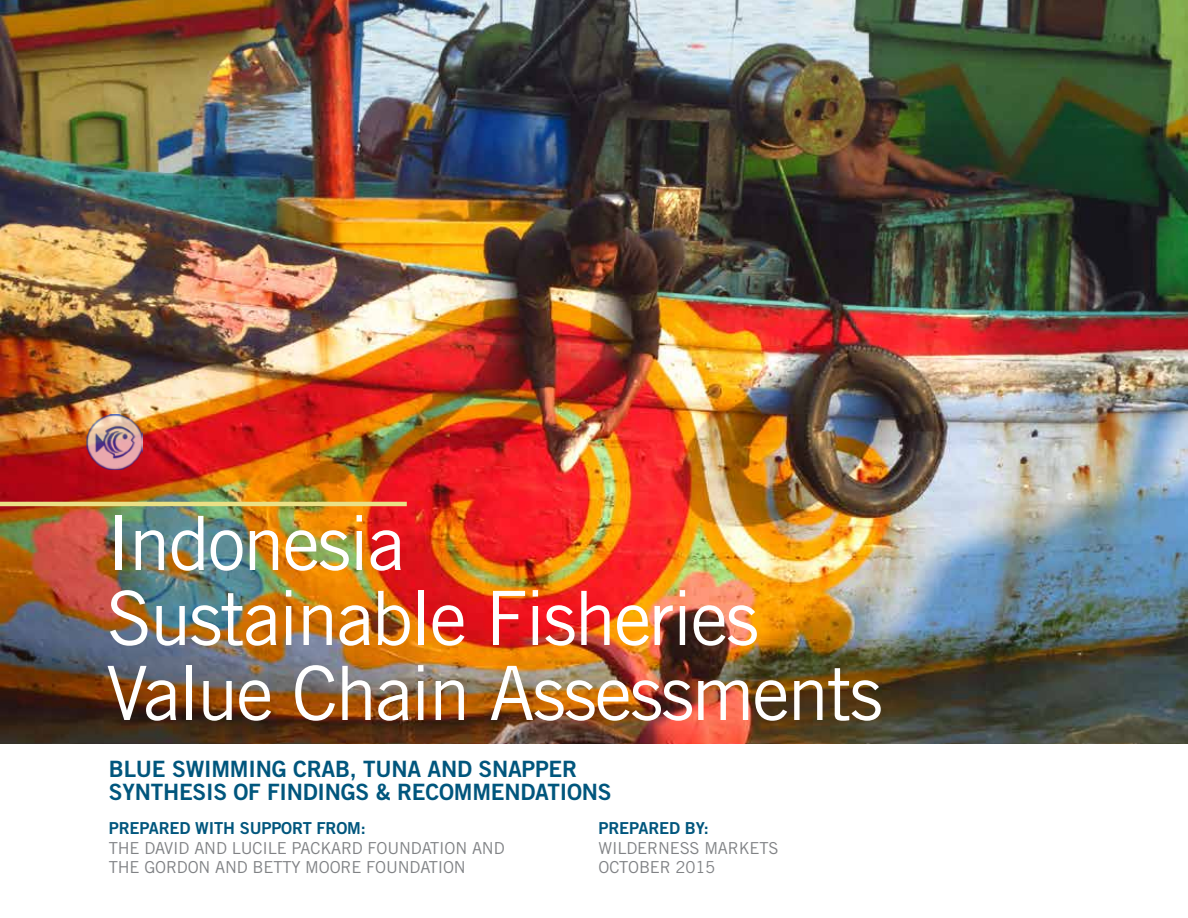
<style>
.page{position:relative;width:1188px;height:918px;background:#fff}
.page>*{position:absolute;margin:0;border:0;box-sizing:border-box;transform-origin:0 0}
.t1{font:75px/75px "Trade Gothic";letter-spacing:-.03em;color:#fff}
.t2{font:22.5px/22.5px "Trade Gothic Bold Two";letter-spacing:-.01em;color:#00567d}
.t3{font:16.5px/19.5px "Trade Gothic";letter-spacing:-.01em;color:#808285}
.t4{font:16.5px "Trade Gothic Bold Two";letter-spacing:-.01em;color:#00567d}
</style>
<div class="page">
<img style="left:0;top:0;width:1188px;height:743px">
<hr style="left:0;top:502px;width:407px;height:4px;background:#eae085">
<img style="left:86px;top:414px;width:57px;height:56px">
<h1 class="t1" style="left:106px;top:505px;width:778px">INDONESIA<br>SUSTAINABLE FISHERIES<br>VALUE CHAIN ASSESSMENTS</h1>
<h2 class="t2" style="left:109px;top:758px;width:500px">BLUE SWIMMING CRAB, TUNA AND SNAPPER<br>SYNTHES IS OF FINDINGS &amp; RECOMMENDATIONS</h2>
<p class="t4" style="left:109px;top:818px;width:258px">PREPARED WITH SUPPORT FROM:</p>
<p class="t3" style="left:109px;top:838px;width:56px">THE DAVID</p>
<p class="t3" style="left:109px;top:838px;width:395px;text-indent:85px">AND LUCILE PACKARD FOUNDATION AND<br>THE GORDON AND BETTY MOORE FOUNDATION</p>
<p class="t4" style="left:599px;top:818px;width:112px">PREPARED BY:</p>
<p class="t3" style="left:599px;top:838px;width:179px">WILDERNESS MARKETS<br>OCTOB ER 2015</p>
</div>
